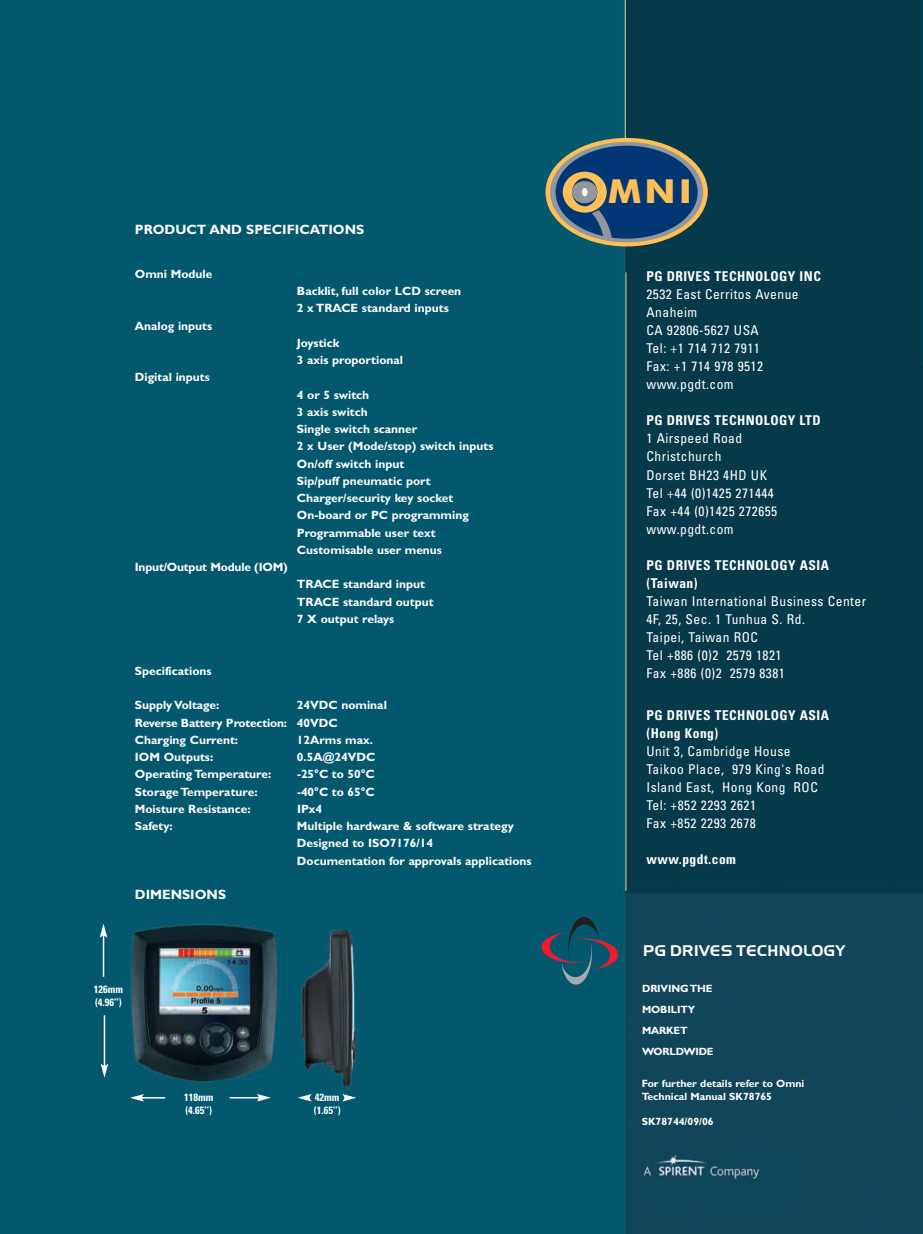
<style>
.page{position:relative;width:923px;height:1234px;background:#fff}
.page>*{position:absolute;margin:0;border:0;box-sizing:border-box;transform-origin:0 0}
.t1{font:700 33px "Futura BT";color:#fdbf56;scale:1.11 1}
.t2{font:15px "Handel Gothic BT";letter-spacing:.04em;color:#fff}
.t3{font:condensed 13.5px/18px "Univers";letter-spacing:.035em;color:#fff}
.t4{font:700 condensed 13.5px/18px "Univers";letter-spacing:.035em;color:#fff}
.t5{font:700 13.5px "Gill Sans";color:#fff}
.t6{font:700 12px/17.2px "Gill Sans";color:#fff}
.t7{font:700 10.5px/21px "Gill Sans";color:#fff}
.t8{font:700 condensed 10.5px/12.6px "Univers";color:#fff}
</style>
<div class="page">
<img style="left:0;top:0;width:922px;height:1233px">
<svg style="left:541px;top:916px;width:77px;height:68px;background:#1f5367"></svg>
<hr style="left:625px;top:272px;width:1px;height:618px;background:#e8ce97">
<hr style="left:625px;top:0;width:1px;height:138px;background:#e8ce97">
<hr style="left:104px;top:1015px;width:1px;height:51px;background:#fff">
<svg style="left:101px;top:1063px;width:7px;height:14px"></svg>
<hr style="left:103px;top:934px;width:1px;height:42px;background:#fff">
<svg style="left:100px;top:923px;width:7px;height:14px"></svg>
<hr style="left:141px;top:1096px;width:24px;height:2px;background:#fff">
<svg style="left:130px;top:1093px;width:14px;height:8px"></svg>
<hr style="left:230px;top:1096px;width:30px;height:2px;background:#fff">
<svg style="left:257px;top:1093px;width:14px;height:8px"></svg>
<svg style="left:342px;top:1093px;width:14px;height:8px"></svg>
<svg style="left:298px;top:1093px;width:13px;height:8px"></svg>
<div style="left:546px;top:137px;width:161px;height:110px;border:6px solid #fdbf56;border-radius:50%"></div>
<div style="left:553px;top:144px;width:147px;height:96px;background:#013775;border-radius:50%"></div>
<div style="left:550px;top:141px;width:152px;height:102px;border:5px solid #90979d;border-radius:50%"></div>
<svg style="left:579px;top:210px;width:38px;height:35px"></svg>
<div style="left:562px;top:169px;width:45px;height:46px;border:8px solid #013775;border-radius:50%"></div>
<svg style="left:567px;top:175px;width:35px;height:34px"></svg>
<div style="left:563px;top:171px;width:43px;height:42px;border:8px solid #fdbf56;border-radius:50%"></div>
<svg style="left:577px;top:184px;width:15px;height:16px"></svg>
<div style="left:573px;top:180px;width:23px;height:24px;border:8px solid #90979d;border-radius:50%"></div>
<p class="t5" style="left:135px;top:224px;width:231px">PRODUCT AND SPECIFICATIONS</p>
<p class="t6" style="left:135px;top:266px;width:79px">Omni Module</p>
<p class="t6" style="left:135px;top:318px;width:79px">Analog inputs</p>
<p class="t6" style="left:135px;top:369px;width:77px">Digital inputs</p>
<p class="t6" style="left:135px;top:559px;width:154px">Input/Output Module (IOM)</p>
<p class="t6" style="left:297px;top:283px;width:166px">Backlit, full color LCD screen<br>2 x TRACE standard inputs</p>
<p class="t6" style="left:297px;top:335px;width:108px">Joystick<br>3 axis proportional</p>
<p class="t6" style="left:297px;top:387px;width:198px">4 or 5 switch<br>3 axis switch<br>Single switch scanner<br>2 x User (Mode/stop) switch inputs<br>On/off switch input<br>Sip/puff pneumatic port<br>Charger/security key socket<br>On-board or PC programming<br>Programmable user text<br>Customisable user menus</p>
<p class="t6" style="left:297px;top:576px;width:138px">TRACE standard input<br>TRACE standard output<br>7 X output relays</p>
<p class="t6" style="left:135px;top:663px;width:78px">Specifications</p>
<p class="t6" style="left:135px;top:697px;width:86px">Supply Voltage:</p>
<p class="t6" style="left:135px;top:697px;width:253px;text-indent:162px">24VDC nominal<br>Reverse Battery Protection: 40VDC<br>Charging Current:</p>
<p class="t6" style="left:297px;top:732px;width:78px">12Arms max.</p>
<p class="t6" style="left:135px;top:749px;width:80px">IOM Outputs:</p>
<p class="t6" style="left:297px;top:749px;width:80px">0.5A@24VDC</p>
<p class="t6" style="left:135px;top:766px;width:138px">Operating Temperature:</p>
<p class="t6" style="left:297px;top:766px;width:79px">-25°C to 50°C</p>
<p class="t6" style="left:135px;top:783px;width:124px">Storage Temperature:</p>
<p class="t6" style="left:297px;top:783px;width:79px">-40°C to 65°C</p>
<p class="t6" style="left:135px;top:801px;width:117px">Moisture Resistance:</p>
<p class="t6" style="left:297px;top:801px;width:27px">IPx4</p>
<p class="t6" style="left:135px;top:818px;width:39px">Safety:</p>
<p class="t6" style="left:297px;top:818px;width:236px">Multiple hardware &amp; software strategy<br>Designed to ISO7176/14<br>Documentation for approvals applications</p>
<p class="t5" style="left:135px;top:889px;width:93px">DIMENSIONS</p>
<p class="t8" style="left:94px;top:984px;width:31px">126mm (4.96’’)</p>
<p class="t8" style="left:184px;top:1091px;width:31px">118mm (4.65’’)</p>
<p class="t8" style="left:314px;top:1091px;width:28px">42mm (1.65’’)</p>
<h1 class="t1" style="left:608px;top:178px;width:77px">MNI</h1>
<p class="t4" style="left:646px;top:268px;width:176px">PG DRIVES TECHNOLOGY INC</p>
<p class="t3" style="left:646px;top:286px;width:154px">2532 East Cerritos Avenue<br>Anaheim<br>CA 92806-5627 USA<br>Tel: +1 714 712 7911<br>Fax: +1 714 978 9512 www.pgdt.com</p>
<p class="t4" style="left:646px;top:412px;width:176px">PG DRIVES TECHNOLOGY LTD</p>
<p class="t3" style="left:646px;top:430px;width:132px">1 Airspeed Road<br>Christchurch<br>Dorset BH23 4HD UK<br>Tel +44 (0)1425 271444<br>Fax +44 (0)1425 272655 www.pgdt.com</p>
<p class="t4" style="left:646px;top:556px;width:184px">PG DRIVES TECHNOLOGY ASIA (Taiwan)</p>
<p class="t3" style="left:646px;top:592px;width:221px">Taiwan International Business Center<br>4F, 25, Sec. 1 Tunhua S. Rd.<br>Taipei, Taiwan ROC<br>Tel +886 (0)2 2579 1821<br>Fax +886 (0)2 2579 8381</p>
<p class="t4" style="left:646px;top:706px;width:184px">PG DRIVES TECHNOLOGY ASIA (Hong Kong)</p>
<p class="t3" style="left:646px;top:742px;width:179px">Unit 3, Cambridge House<br>Taikoo Place, 979 King's Road<br>Island East, Hong Kong ROC<br>Tel: +852 2293 2621<br>Fax +852 2293 2678</p>
<p class="t4" style="left:646px;top:850px;width:91px">www.pgdt.com</p>
<p class="t2" style="left:643px;top:945px;width:203px">PG DRIVES TECHNOLOGY</p>
<p class="t7" style="left:642px;top:978px;width:73px">DRIVING THE<br>MOBILITY<br>MARKET<br>WORLDWIDE</p>
<p class="t7" style="left:641px;top:1077px;width:164px;line-height:12.6px">For further details refer to Omni<br>Technical Manual SK78765</p>
<p class="t7" style="left:641px;top:1111px;width:73px">SK78744/09/06</p>
</div>
